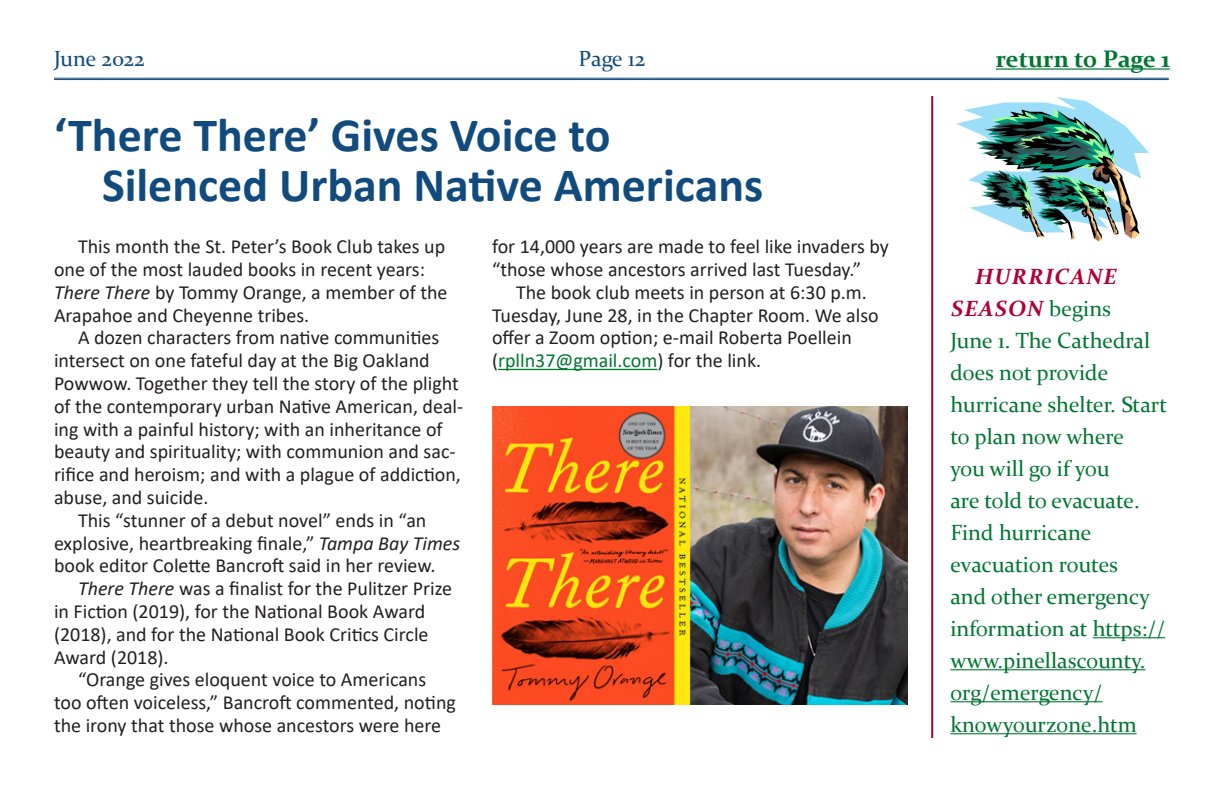
<style>
.page{position:relative;width:1224px;height:792px;background:#fff}
.page>*{position:absolute;margin:0;border:0;box-sizing:border-box;transform-origin:0 0}
.Main_Header{font:700 48px/50px "Calibri";color:#114b7d}
.t1{font:700 24px "Constantia";color:#007730}
.Side_Column_body{font:22px/32px "Constantia";color:#007730}
.t2{font:22px "Constantia";color:#114b7d}
.BTI_-_1_column{font:20px/22.8px "Calibri";color:#231f20}
.s1{font-style:italic}
.s2{color:#007730}
.s3{font-weight:700;font-style:italic;color:#b10034}
</style>
<div class="page">
<hr style="left:54px;top:78px;width:1115px;height:1px;background:#114b7d">
<hr style="left:54px;top:79px;width:1115px;height:1px;background:#114b7d">
<hr style="left:996px;top:68px;width:174px;height:2px;background:#007730">
<hr style="left:931px;top:96px;width:2px;height:642px;background:#b10034">
<hr style="left:498px;top:369px;width:159px;height:1px;background:#007730">
<img style="left:492px;top:407px;width:415px;height:297px">
<hr style="left:1093px;top:637px;width:72px;height:1px;background:#007730">
<hr style="left:950px;top:669px;width:196px;height:1px;background:#007730">
<hr style="left:950px;top:701px;width:152px;height:1px;background:#007730">
<hr style="left:950px;top:733px;width:187px;height:1px;background:#007730">
<img style="left:956px;top:97px;width:193px;height:145px">
<p class="t2" style="left:54px;top:43px;width:92px">June 2022</p>
<p class="t2" style="left:579px;top:43px;width:68px">Page 12</p>
<p class="t1" style="left:996px;top:43px;width:176px">return to Page 1</p>
<p class="Main_Header" style="left:102px;top:109px;width:663px;text-indent:-48px">‘There There’ Gives Voice to<br>Silenced Urban Native Americans</p>
<p class="BTI_-_1_column" style="left:54px;top:235px;width:395px;text-indent:24px">This month the St. Peter’s Book Club takes up one of the most lauded books in recent years:<br><span class="s1">There There</span> by Tommy Orange, a member of the Arapahoe and Cheyenne tribes.</p>
<p class="BTI_-_1_column" style="left:54px;top:326px;width:411px;text-indent:24px">A dozen characters from native communities intersect on one fateful day at the Big Oakland Powwow. Together they tell the story of the plight of the contemporary urban Native American, deal&shy;ing with a painful history; with an inheritance of beauty and spirituality; with communion and sac&shy;rifice and heroism; and with a plague of addiction, abuse, and suicide.</p>
<p class="BTI_-_1_column" style="left:54px;top:508px;width:408px;text-indent:24px">This “stunner of a debut novel” ends in “an explosive, heartbreaking finale,” <span class="s1">Tampa Bay Times </span>book editor Colette Bancroft said in her review.</p>
<p class="BTI_-_1_column" style="left:54px;top:577px;width:400px;text-indent:24px"><span class="s1">There There</span> was a finalist for the Pulitzer Prize in Fiction (2019), for the National Book Award (2018), and for the National Book Critics Circle Award (2018).</p>
<p class="BTI_-_1_column" style="left:54px;top:668px;width:403px;text-indent:24px">“Orange gives eloquent voice to Americans too often voiceless,” Bancroft commented, noting the irony that those whose ancestors were here</p>
<p class="BTI_-_1_column" style="left:492px;top:235px;width:398px">for 14,000 years are made to feel like invaders by “those whose ancestors arrived last Tuesday.”</p>
<p class="BTI_-_1_column" style="left:492px;top:280px;width:388px;text-indent:24px">The book club meets in person at 6:30 p.m.<br>Tuesday, June 28, in the Chapter Room. We also offer a Zoom option; e-mail Roberta Poellein (<span class="s2">rplln37@gmail.com</span>) for the link.</p>
<p class="Side_Column_body" style="left:950px;top:260px;width:218px;text-indent:25px"><span class="s3">HURRICANE<br>SEASON</span> begins<br>June 1. The Cathedral does not provide hurricane shelter. Start to plan now where<br>you will go if you<br>are told to evacuate.<br>Find hurricane evacuation routes<br>and other emergency information at https:// www.pinellascounty. org/emergency/ knowyourzone.htm</p>
</div>
